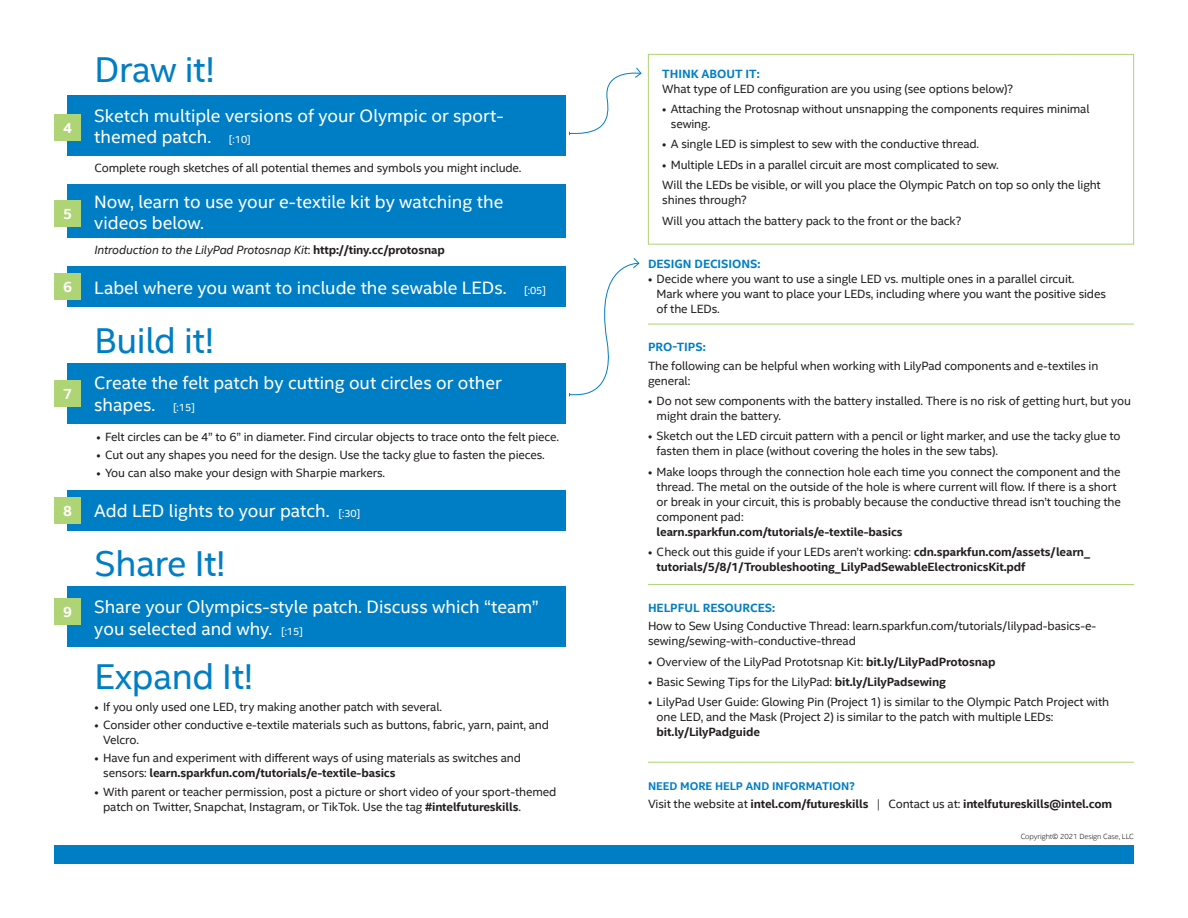
<style>
.page{position:relative;width:1188px;height:918px;background:#fff}
.page>*{position:absolute;margin:0;border:0;box-sizing:border-box;transform-origin:0 0}
.t1{font:36px "Intel Clear";letter-spacing:-.01em;color:#007ec5}
.t2{font:18px/21.6px "Intel Clear";color:#fff}
.t3{font:700 15px "Intel Clear";color:#fff}
.t4{font:12px/15px "Intel Clear";letter-spacing:-.01em;color:#231f20}
.t5{font:700 12px/15px "Intel Clear";letter-spacing:-.01em;color:#231f20}
.t6{font:italic 12px "Intel Clear";letter-spacing:-.01em;color:#231f20}
.t7{font:700 12px "Intel Clear";color:#007ec5}
.t8{font:700 11.25px "Intel Clear";color:#007ec5}
.t9{font:300 7.5px "Intel Clear";letter-spacing:-.01em;color:#231f20}
.s1{font-size:10.5px}
.s2{font-style:normal}
.s3{font-weight:700;font-style:normal}
.s4{font-weight:700}
.s5{font-weight:400}
.s6{font-weight:300}
</style>
<div class="page">
<hr style="left:648px;top:324px;width:486px;height:1px;background:#aed475">
<hr style="left:648px;top:584px;width:486px;height:1px;background:#aed475">
<hr style="left:648px;top:762px;width:486px;height:1px;background:#aed475">
<div style="left:54px;top:845px;width:1080px;height:19px;background:#007ec5"></div>
<svg style="left:569px;top:67px;width:73px;height:68px"></svg>
<svg style="left:569px;top:258px;width:71px;height:138px"></svg>
<div style="left:67px;top:95px;width:499px;height:61px;background:#007ec5"></div>
<div style="left:67px;top:184px;width:499px;height:54px;background:#007ec5"></div>
<div style="left:67px;top:363px;width:499px;height:60px;background:#007ec5"></div>
<div style="left:67px;top:490px;width:499px;height:41px;background:#007ec5"></div>
<div style="left:67px;top:586px;width:499px;height:61px;background:#007ec5"></div>
<div style="left:67px;top:266px;width:499px;height:41px;background:#007ec5"></div>
<div style="left:54px;top:114px;width:27px;height:27px;background:#aed475"></div>
<div style="left:54px;top:200px;width:27px;height:27px;background:#aed475"></div>
<div style="left:54px;top:380px;width:27px;height:27px;background:#aed475"></div>
<div style="left:54px;top:497px;width:27px;height:27px;background:#aed475"></div>
<div style="left:54px;top:598px;width:27px;height:27px;background:#aed475"></div>
<div style="left:54px;top:273px;width:27px;height:27px;background:#aed475"></div>
<svg style="left:648px;top:54px;width:486px;height:191px"></svg>
<p class="t3" style="left:63px;top:118px;width:10px">4</p>
<p class="t3" style="left:63px;top:203px;width:10px">5</p>
<p class="t3" style="left:63px;top:277px;width:10px">6</p>
<p class="t3" style="left:63px;top:384px;width:10px">7</p>
<p class="t3" style="left:63px;top:501px;width:10px">8</p>
<p class="t3" style="left:63px;top:602px;width:10px">9</p>
<h1 class="t1" style="left:95px;top:44px;width:122px">Draw it!</h1>
<h2 class="t2" style="left:94px;top:104px;width:411px">Sketch multiple versions of your Olympic or sport&shy;themed patch. <span class="s1">[:10]</span></h2>
<p class="t4" style="left:95px;top:160px;width:429px">Complete rough sketches of all potential themes and symbols you might include.</p>
<h2 class="t2" style="left:94px;top:190px;width:411px">Now, learn to use your e-textile kit by watching the videos below.</h2>
<p class="t6" style="left:95px;top:241px;width:352px">Introduction to the LilyPad Protosnap Kit<span class="s2">:</span> <span class="s3">http://tiny.cc/protosnap</span></p>
<h2 class="t2" style="left:94px;top:276px;width:453px">Label where you want to include the sewable LEDs. <span class="s1">[:05]</span></h2>
<h1 class="t1" style="left:95px;top:315px;width:121px">Build it!</h1>
<h2 class="t2" style="left:94px;top:372px;width:409px">Create the felt patch by cutting out circles or other shapes. <span class="s1">[:15]</span></h2>
<p class="t4" style="left:97px;top:428px;width:464px">• Felt circles can be 4” to 6” in diameter. Find circular objects to trace onto the felt piece.</p>
<p class="t4" style="left:97px;top:447px;width:450px">• Cut out any shapes you need for the design. Use the tacky glue to fasten the pieces.</p>
<p class="t4" style="left:97px;top:465px;width:290px">• You can also make your design with Sharpie markers.</p>
<h2 class="t2" style="left:94px;top:500px;width:268px">Add LED lights to your patch. <span class="s1">[:30]</span></h2>
<h1 class="t1" style="left:95px;top:539px;width:133px">Share It!</h1>
<h2 class="t2" style="left:94px;top:595px;width:446px">Share your Olympics-style patch. Discuss which “team” you selected and why. <span class="s1">[:15]</span></h2>
<h1 class="t1" style="left:95px;top:652px;width:160px">Expand It!</h1>
<p class="t4" style="left:95px;top:699px;width:349px">• If you only used one LED, try making another patch with several.</p>
<p class="t4" style="left:103px;top:717px;width:447px;text-indent:-9px">• Consider other conductive e-textile materials such as buttons, fabric, yarn, paint, and<br>Velcro.</p>
<p class="t4" style="left:103px;top:750px;width:419px;text-indent:-9px">• Have fun and experiment with different ways of using materials as switches and sensors: <span class="s4">learn.sparkfun.com/tutorials/e-textile-basics</span></p>
<p class="t4" style="left:103px;top:784px;width:455px;text-indent:-9px">• With parent or teacher permission, post a picture or short video of your sport-themed patch on Twitter, Snapchat, Instagram, or TikTok. Use the tag <span class="s4">#intelfutureskills</span>.</p>
<p class="t7" style="left:662px;top:65px;width:99px">THINK ABOUT IT:</p>
<p class="t4" style="left:662px;top:80px;width:352px">What type of LED configuration are you using (see options below)?</p>
<p class="t4" style="left:671px;top:101px;width:420px;text-indent:-9px">• Attaching the Protosnap without unsnapping the components requires minimal sewing.</p>
<p class="t4" style="left:662px;top:136px;width:319px">• A single LED is simplest to sew with the conductive thread.</p>
<p class="t4" style="left:662px;top:154px;width:440px;line-height:20.4px">• Multiple LEDs in a parallel circuit are most complicated to sew.<br>Will the LEDs be visible, or will you place the Olympic Patch on top so only the light</p>
<p class="t4" style="left:662px;top:189px;width:301px;line-height:20.4px">shines through?<br>Will you attach the battery pack to the front or the back?</p>
<p class="t7" style="left:648px;top:255px;width:114px">DESIGN DECISIONS:</p>
<p class="t4" style="left:657px;top:271px;width:451px;text-indent:-9px">• Decide where you want to use a single LED vs. multiple ones in a parallel circuit.<br>Mark where you want to place your LEDs, including where you want the positive sides of the LEDs.</p>
<p class="t7" style="left:648px;top:339px;width:59px">PRO-TIPS:</p>
<p class="t4" style="left:648px;top:358px;width:452px">The following can be helpful when working with LilyPad components and e-textiles in general:</p>
<p class="t4" style="left:657px;top:393px;width:476px;text-indent:-9px">• Do not sew components with the battery installed. There is no risk of getting hurt, but you might drain the battery.</p>
<p class="t4" style="left:657px;top:428px;width:466px;text-indent:-9px">• Sketch out the LED circuit pattern with a pencil or light marker, and use the tacky glue to fasten them in place (without covering the holes in the sew tabs).</p>
<p class="t4" style="left:657px;top:464px;width:466px;text-indent:-9px">• Make loops through the connection hole each time you connect the component and the thread. The metal on the outside of the hole is where current will flow. If there is a short or break in your circuit, this is probably because the conductive thread isn’t touching the component pad:</p>
<p class="t5" style="left:657px;top:524px;width:248px">learn.sparkfun.com/tutorials/e-textile-basics</p>
<p class="t5" style="left:657px;top:544px;width:435px;text-indent:-9px"><span class="s5">• Check out this guide if your LEDs aren’t working:</span> cdn.sparkfun.com/assets/learn_ tutorials/5/8/1/Troubleshooting_LilyPadSewableElectronicsKit.pdf</p>
<p class="t7" style="left:648px;top:599px;width:129px">HELPFUL RESOURCES:</p>
<p class="t4" style="left:648px;top:618px;width:450px">How to Sew Using Conductive Thread: learn.sparkfun.com/tutorials/lilypad-basics-e&shy;sewing/sewing-with-conductive-thread</p>
<p class="t4" style="left:648px;top:654px;width:349px">• Overview of the LilyPad Prototsnap Kit: <span class="s4">bit.ly/LilyPadProtosnap</span></p>
<p class="t4" style="left:648px;top:674px;width:300px">• Basic Sewing Tips for the LilyPad: <span class="s4">bit.ly/LilyPadsewing</span></p>
<p class="t4" style="left:657px;top:694px;width:454px;text-indent:-9px">• LilyPad User Guide: Glowing Pin (Project 1) is similar to the Olympic Patch Project with one LED, and the Mask (Project 2) is similar to the patch with multiple LEDs:</p>
<p class="t5" style="left:657px;top:724px;width:105px">bit.ly/LilyPadguide</p>
<p class="t8" style="left:648px;top:778px;width:208px">NEED MORE HELP AND INFORMATION?</p>
<p class="t5" style="left:648px;top:796px;width:466px"><span class="s5">Visit the website at</span> intel.com/futureskills <span class="s6">|</span> <span class="s5">Contact us at:</span> intelfutureskills@intel.com</p>
<p class="t9" style="left:1021px;top:831px;width:115px">Copyright© 2021 Design Case, LLC</p>
</div>
